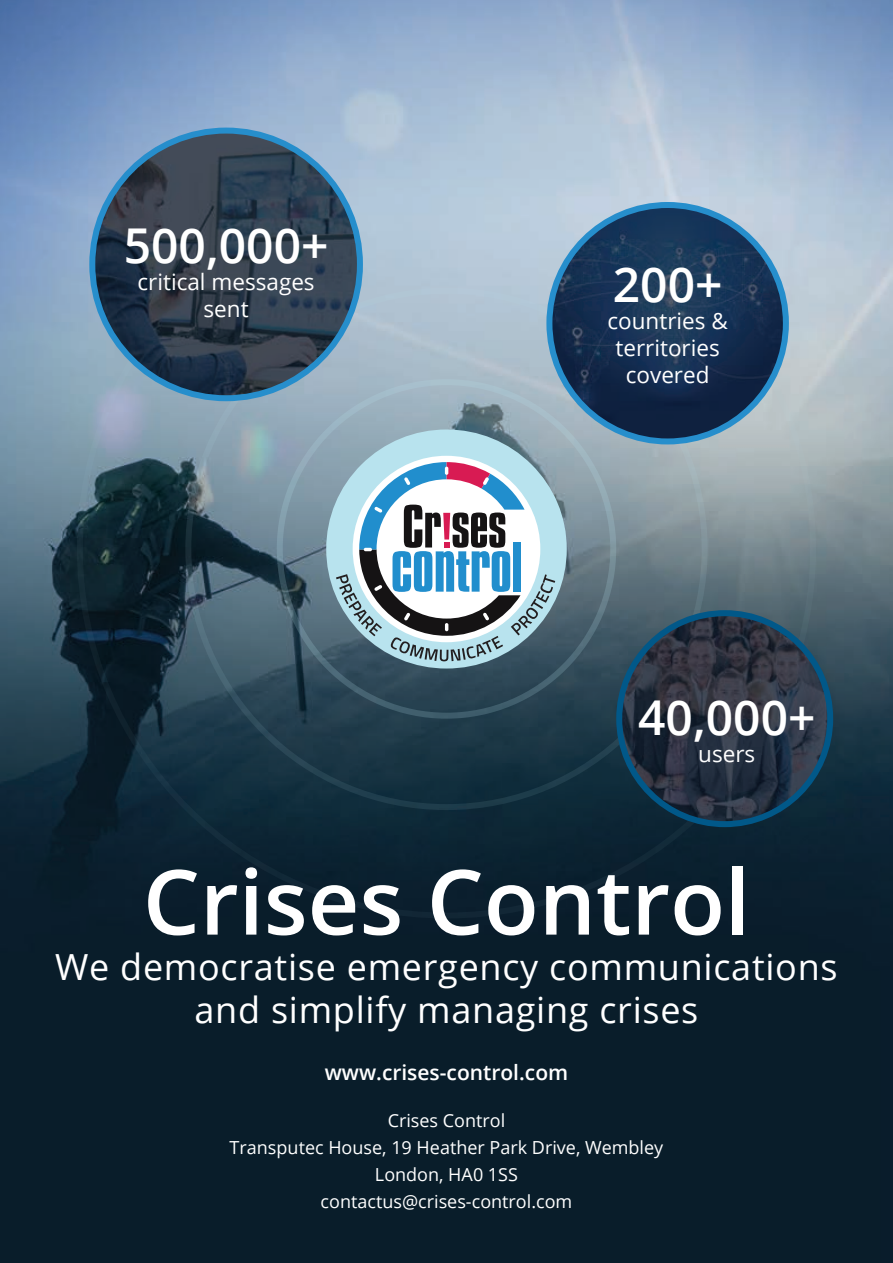
<style>
.page{position:relative;width:893px;height:1263px;background:#fff}
.page>*{position:absolute;margin:0;border:0;box-sizing:border-box;transform-origin:0 0}
.t1{font:600 90px "Open Sans";color:#fff}
.t2{font:600 48px "Open Sans";color:#fff}
.t3{font:36px/43.2px "Open Sans";letter-spacing:.02em;color:#fff;text-align:center}
.t4{font:22.5px/27px "Open Sans";color:#fff;text-align:center}
.t5{font:600 21px "Open Sans";color:#fff}
.t6{font:18px/27px "Open Sans";color:#fff;text-align:center}
</style>
<div class="page">
<img style="left:0;top:0;width:893px;height:1263px">
<svg style="left:326px;top:429px;width:241px;height:239px;background:#8eacb8"></svg>
<svg style="left:336px;top:462px;width:219px;height:199px"></svg>
<img style="left:92px;top:131px;width:268px;height:267px;border-radius:134px">
<div style="left:89px;top:128px;width:274px;height:273px;border:6px solid #268ecc;border-radius:50%"></div>
<img style="left:549px;top:205px;width:237px;height:236px;border-radius:118px">
<div style="left:546px;top:202px;width:243px;height:242px;border:6px solid #268ecc;border-radius:50%"></div>
<img style="left:619px;top:613px;width:211px;height:211px;border-radius:105px">
<div style="left:616px;top:610px;width:217px;height:217px;border:6px solid #015889;border-radius:50%"></div>
<h2 class="t2" style="left:124px;top:212px;width:206px">500,000+</h2>
<p class="t4" style="left:138px;top:268px;width:179px">critical messages sent</p>
<h2 class="t2" style="left:613px;top:251px;width:111px">200+</h2>
<p class="t4" style="left:607px;top:306px;width:122px">countries &amp; territories covered</p>
<h2 class="t2" style="left:638px;top:684px;width:179px">40,000+</h2>
<p class="t4" style="left:698px;top:740px;width:59px">users</p>
<h1 class="t1" style="left:143px;top:840px;width:609px">Crises Control</h1>
<h3 class="t3" style="left:55px;top:944px;width:784px">We democratise emergency communications and simplify managing crises</h3>
<p class="t5" style="left:325px;top:1057px;width:245px">www.crises-control.com</p>
<p class="t6" style="left:230px;top:1106px;width:435px">Crises Control<br>Transputec House, 19 Heather Park Drive, Wembley<br>London, HA0 1SS<br>contactus@crises-control.com</p>
</div>
